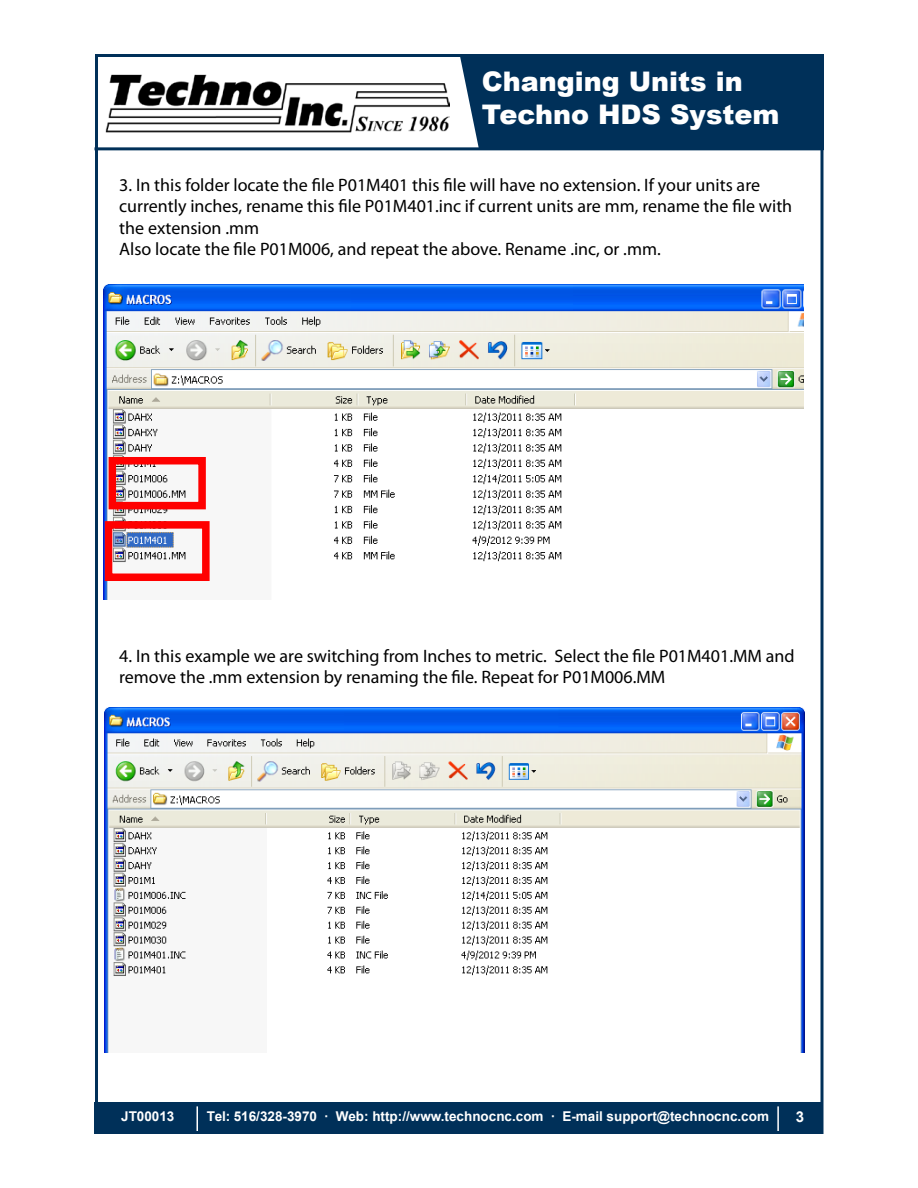
<style>
.page{position:relative;width:918px;height:1188px;background:#fff}
.page>*{position:absolute;margin:0;border:0;box-sizing:border-box;transform-origin:0 0}
.t1{font:900 27px/33px "Arial";color:#fff}
.t2{font:18px/21.6px "Myriad Pro";color:#000}
.t3{font:700 15px "Arial";color:#fff}
.t4{font:700 13.5px "Arial";color:#fff}
</style>
<div class="page">
<div style="left:94px;top:1103px;width:730px;height:31px;background:#003059"></div>
<hr style="left:94px;top:147px;width:730px;height:3px;background:#003059">
<div style="left:682px;top:54px;width:142px;height:96px;background:#003059"></div>
<div style="left:460px;top:58px;width:222px;height:90px;background:#003059"></div>
<hr style="left:777px;top:1106px;width:2px;height:25px;background:#fff">
<hr style="left:196px;top:1106px;width:2px;height:25px;background:#fff">
<img style="left:105px;top:74px;width:344px;height:59px">
<img style="left:104px;top:284px;width:699px;height:316px">
<div style="left:109px;top:457px;width:97px;height:52px;border:8px solid #f00"></div>
<div style="left:105px;top:521px;width:105px;height:60px;border:8px solid #f00"></div>
<img style="left:105px;top:707px;width:700px;height:346px">
<h1 class="t1" style="left:482px;top:64px;width:299px">Changing Units in<br>Techno HDS System</h1>
<p class="t2" style="left:119px;top:174px;width:675px">3. In this folder locate the file P01M401 this file will have no extension. If your units are currently inches, rename this file P01M401.inc if current units are mm, rename the file with the extension .mm<br>Also locate the file P01M006, and repeat the above. Rename .inc, or .mm.</p>
<p class="t2" style="left:119px;top:644px;width:677px">4. In this example we are switching from Inches to metric. Select the file P01M401.MM and remove the .mm extension by renaming the file. Repeat for P01M006.MM</p>
<p class="t4" style="left:121px;top:1107px;width:55px">JT00013</p>
<p class="t4" style="left:207px;top:1107px;width:564px">Tel: 516/328-3970 · Web: http://www.technocnc.com · E-mail support@technocnc.com</p>
<p class="t3" style="left:796px;top:1107px;width:10px">3</p>
</div>
